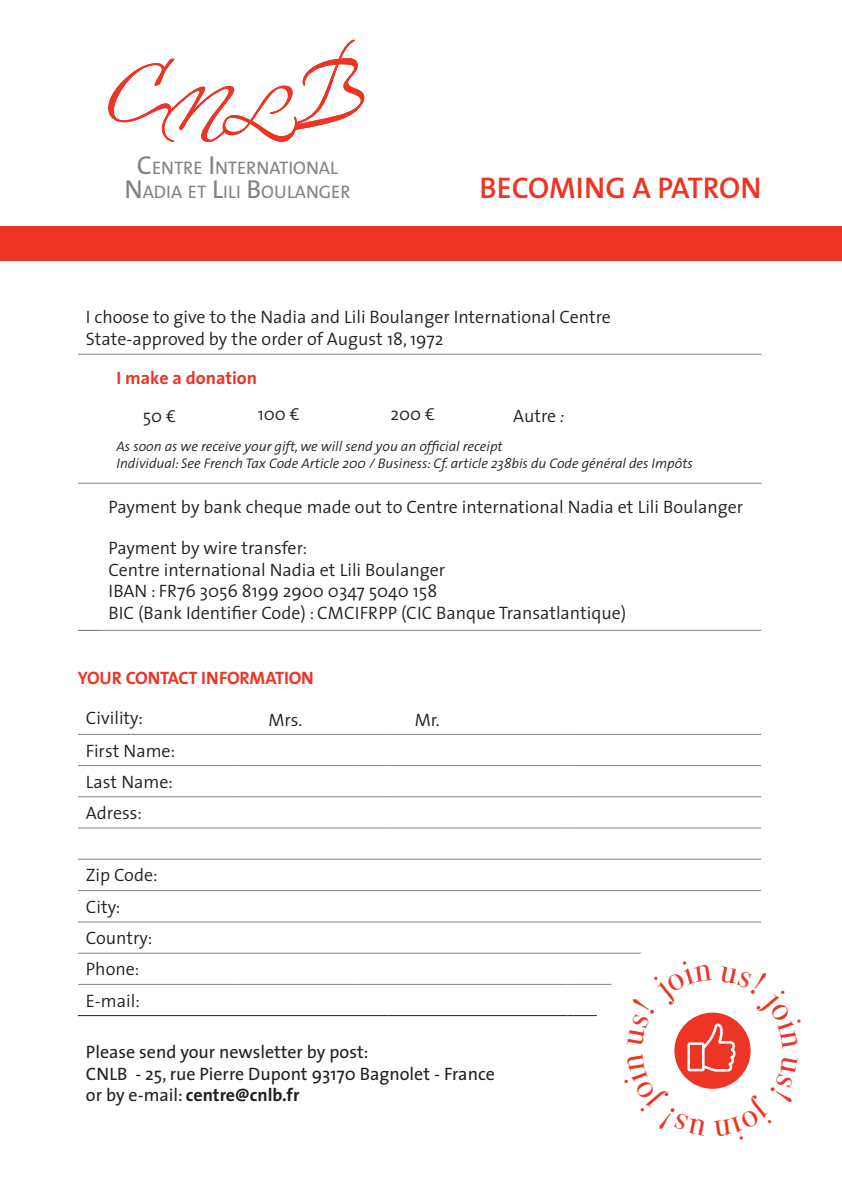
<style>
.page{position:relative;width:842px;height:1191px;background:#fff}
.page>*{position:absolute;margin:0;border:0;box-sizing:border-box;transform-origin:0 0}
.t1{font:600 30px "The Sans B6";letter-spacing:-.005em;color:#ec3525}
.t2{font:18.2px/24px "The Sans B5 Plain";color:#808285;text-align:center}
.t3{font:300 18px/31.2px "The Sans";color:#231f20}
.t4{font:18px/21.6px "The Sans";color:#231f20}
.t5{font:700 18px/38.2px "The Sans";letter-spacing:-.01em;color:#ec3525}
.t6{font:italic 300 14px/16.8px "The Sans";color:#231f20}
.s1{font-size:26px}
.s2{font-weight:300;color:#231f20}
.s3{font-family:"The Sans B4";font-weight:300;color:#231f20}
.s4{font-family:"The Sans B4"}
.s5{font-style:italic}
.s6{font-weight:700}
</style>
<div class="page">
<svg style="left:108px;top:39px;width:257px;height:103px"></svg>
<div style="left:0;top:227px;width:842px;height:34px;background:#ec3525"></div>
<hr style="left:78px;top:734px;width:156px;height:1px;background:#808285">
<hr style="left:234px;top:734px;width:118px;height:1px;background:#808285">
<hr style="left:352px;top:734px;width:36px;height:1px;background:#808285">
<hr style="left:388px;top:734px;width:179px;height:1px;background:#808285">
<hr style="left:573px;top:734px;width:188px;height:1px;background:#808285">
<hr style="left:78px;top:765px;width:156px;height:1px;background:#808285">
<hr style="left:78px;top:796px;width:156px;height:1px;background:#808285">
<hr style="left:234px;top:765px;width:118px;height:1px;background:#808285">
<hr style="left:352px;top:765px;width:36px;height:1px;background:#808285">
<hr style="left:234px;top:796px;width:118px;height:1px;background:#808285">
<hr style="left:352px;top:796px;width:36px;height:1px;background:#808285">
<hr style="left:388px;top:796px;width:179px;height:1px;background:#808285">
<hr style="left:388px;top:765px;width:179px;height:1px;background:#808285">
<hr style="left:573px;top:765px;width:188px;height:1px;background:#808285">
<hr style="left:573px;top:796px;width:188px;height:1px;background:#808285">
<hr style="left:78px;top:827px;width:156px;height:1px;background:#808285">
<hr style="left:234px;top:827px;width:118px;height:1px;background:#808285">
<hr style="left:352px;top:827px;width:36px;height:1px;background:#808285">
<hr style="left:388px;top:827px;width:179px;height:1px;background:#808285">
<hr style="left:573px;top:827px;width:188px;height:1px;background:#808285">
<hr style="left:78px;top:858px;width:156px;height:1px;background:#808285">
<hr style="left:234px;top:858px;width:118px;height:1px;background:#808285">
<hr style="left:352px;top:858px;width:36px;height:1px;background:#808285">
<hr style="left:388px;top:858px;width:179px;height:1px;background:#808285">
<hr style="left:573px;top:858px;width:188px;height:1px;background:#808285">
<hr style="left:78px;top:890px;width:156px;height:1px;background:#808285">
<hr style="left:234px;top:890px;width:118px;height:1px;background:#808285">
<hr style="left:352px;top:890px;width:36px;height:1px;background:#808285">
<hr style="left:78px;top:921px;width:156px;height:1px;background:#808285">
<hr style="left:234px;top:921px;width:118px;height:1px;background:#808285">
<hr style="left:352px;top:921px;width:36px;height:1px;background:#808285">
<hr style="left:388px;top:890px;width:179px;height:1px;background:#808285">
<hr style="left:573px;top:890px;width:188px;height:1px;background:#808285">
<hr style="left:388px;top:921px;width:179px;height:1px;background:#808285">
<hr style="left:573px;top:921px;width:188px;height:1px;background:#808285">
<hr style="left:78px;top:952px;width:156px;height:1px;background:#808285">
<hr style="left:234px;top:952px;width:118px;height:1px;background:#808285">
<hr style="left:352px;top:952px;width:36px;height:1px;background:#808285">
<hr style="left:388px;top:952px;width:179px;height:1px;background:#808285">
<hr style="left:573px;top:952px;width:188px;height:1px;background:#808285">
<hr style="left:78px;top:984px;width:156px;height:1px;background:#808285">
<hr style="left:234px;top:984px;width:118px;height:1px;background:#808285">
<hr style="left:352px;top:984px;width:36px;height:1px;background:#808285">
<hr style="left:388px;top:984px;width:179px;height:1px;background:#808285">
<hr style="left:573px;top:984px;width:188px;height:1px;background:#808285">
<hr style="left:78px;top:1015px;width:156px;height:1px;background:#231f20">
<hr style="left:234px;top:1015px;width:118px;height:1px;background:#231f20">
<hr style="left:352px;top:1015px;width:36px;height:1px;background:#231f20">
<hr style="left:388px;top:1015px;width:179px;height:1px;background:#231f20">
<hr style="left:573px;top:1015px;width:188px;height:1px;background:#231f20">
<svg style="left:78px;top:483px;width:23px;height:1px"></svg>
<hr style="left:101px;top:483px;width:660px;height:1px;background:#808285">
<svg style="left:78px;top:630px;width:23px;height:1px"></svg>
<hr style="left:101px;top:630px;width:660px;height:1px;background:#808285">
<svg style="left:78px;top:354px;width:23px;height:1px"></svg>
<hr style="left:101px;top:354px;width:660px;height:1px;background:#808285">
<div style="left:591px;top:929px;width:242px;height:242px;background:#fff;border-radius:50%"></div>
<svg style="left:674px;top:1012px;width:77px;height:77px"></svg>
<p class="t2" style="left:124px;top:157px;width:228px"><span class="s1">C</span>ENTRE <span class="s1">I</span>NTERNATIONAL<br><span class="s1">N</span>ADIA ET <span class="s1">L</span>I LI <span class="s1">B</span>OULANGER</p>
<h1 class="t1" style="left:479px;top:172px;width:284px">BECOMING A PATRON</h1>
<p class="t3" style="left:86px;top:306px;width:527px;line-height:21.6px">I choose to give to the Nadia and Lili Boulanger International Centre<br>State-approved by the order of August 18, 1972</p>
<p class="t5" style="left:143px;top:358px;width:116px;text-indent:-26px">I make a donation<br><span class="s2">50</span> <span class="s3">€</span></p>
<p class="t3" style="left:258px;top:397px;width:44px">100 <span class="s4">€</span></p>
<p class="t3" style="left:390px;top:397px;width:46px">200 <span class="s4">€</span></p>
<p class="t3" style="left:513px;top:400px;width:53px">Autre <span class="s5">:</span></p>
<p class="t6" style="left:117px;top:437px;width:578px">As soon as we receive your gift, we will send you an official receipt<br>Individual: See French Tax Code Article 200 / Business: Cf. article 238bis du Code général des Impôts</p>
<p class="t3" style="left:109px;top:491px;width:636px">Payment by bank cheque made out to Centre international Nadia et Lili Boulanger</p>
<p class="t3" style="left:109px;top:537px;width:519px;line-height:21.6px">Payment by wire transfer:<br>Centre international Nadia et Lili Boulanger<br>IBAN : FR76 3056 8199 2900 0347 5040 158<br>BIC (Bank Identifier Code) : CMCIFRPP (CIC Banque Transatlantique)</p>
<p class="t5" style="left:78px;top:658px;width:237px">YOUR CONTACT INFORMATION</p>
<p class="t3" style="left:86px;top:701px;width:59px">Civility:</p>
<p class="t3" style="left:268px;top:704px;width:36px">Mrs.</p>
<p class="t3" style="left:415px;top:704px;width:27px">Mr.</p>
<p class="t3" style="left:86px;top:734px;width:91px;text-align:justify">First Name:<br>Last Name:<br>Adress:</p>
<p class="t3" style="left:86px;top:859px;width:73px">Zip Code:<br>City:<br>Country:<br>Phone:<br>E-mail:</p>
<p class="t4" style="left:86px;top:1040px;width:411px">Please send your newsletter by post:<br>CNLB - 25, rue Pierre Dupont 93170 Bagnolet - France or by e-mail: <span class="s6">centre@cnlb.fr</span></p>
</div>
